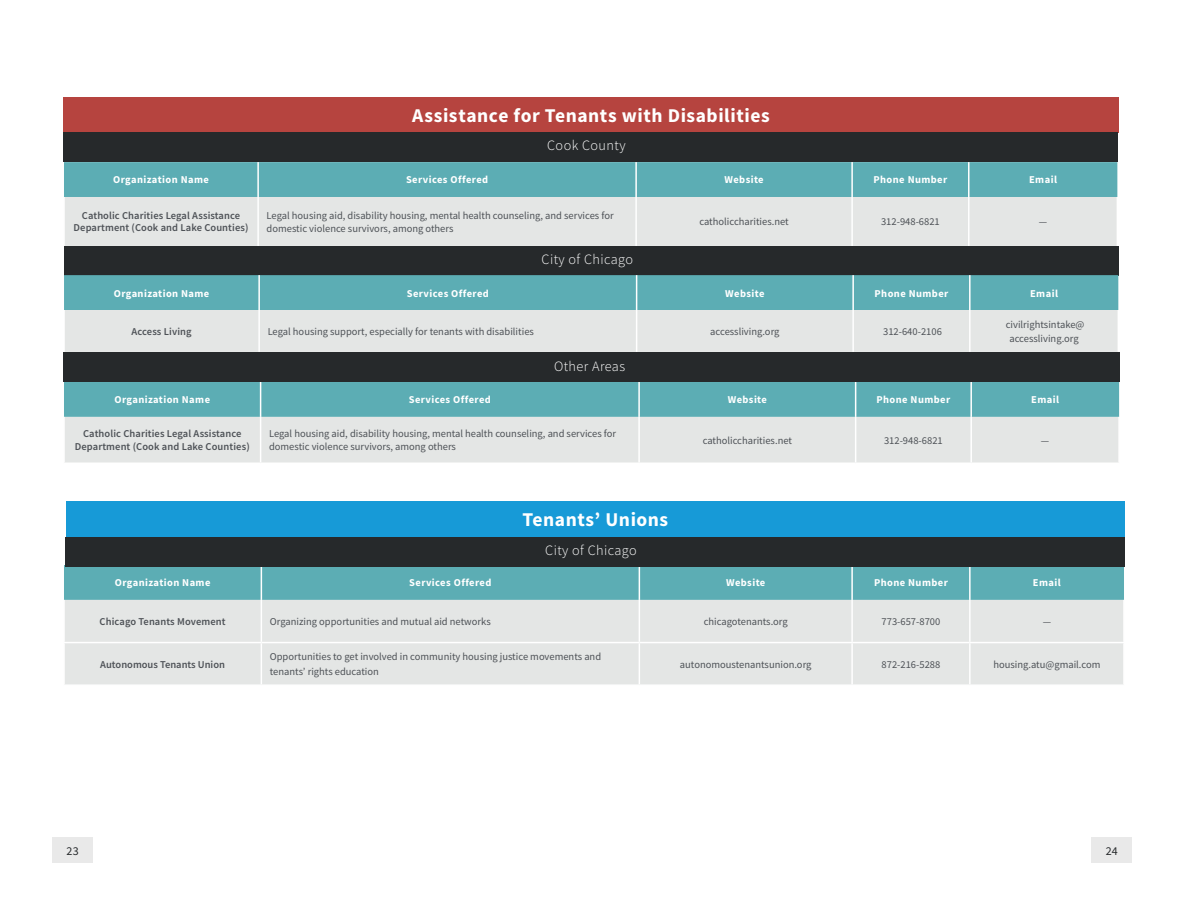
<style>
.page{position:relative;width:1188px;height:918px;background:#fff}
.page>*{position:absolute;margin:0;border:0;box-sizing:border-box;transform-origin:0 0}
._9_Contents_black_So{font:700 19.5px "Source Sans Pro";letter-spacing:.03em;color:#fff}
.t1{font:300 14.25px "Source Sans Pro";letter-spacing:.03em;color:#fff}
._7_Contents_black_C{font:12px "Source Sans Pro";color:#26292b}
._7_Content_gray_Titi{font:10.5px/13.5px "Source Sans Pro";color:#4d5156}
._7_Content_gray_C_Ti{font:10.5px/13.5px "Source Sans Pro";color:#4d5156;text-align:center}
._7_Content_gray_C_Ti-2{font:600 10.5px/12px "Source Sans Pro";letter-spacing:.01em;color:#4d5156;text-align:center}
._7_Content_gray_C_Ti-3{font:700 10.5px "Source Sans Pro";letter-spacing:.04em;color:#fff}
._7_Content_gray_Titi-2{font:700 10.5px "Source Sans Pro";letter-spacing:.04em;color:#fff}
</style>
<div class="page">
<div style="left:52px;top:838px;width:41px;height:25px;background:#e9e9e9"></div>
<div style="left:1091px;top:838px;width:41px;height:25px;background:#e9e9e9"></div>
<div style="left:66px;top:501px;width:1059px;height:35px;background:#179ad7"></div>
<div style="left:64px;top:565px;width:1060px;height:35px;background:#5cadb4"></div>
<div style="left:65px;top:600px;width:1058px;height:84px;background:#e4e6e5"></div>
<hr style="left:851px;top:565px;width:2px;height:35px;background:#fff">
<hr style="left:969px;top:565px;width:2px;height:35px;background:#fff">
<hr style="left:261px;top:600px;width:1px;height:42px;background:#fff">
<hr style="left:261px;top:643px;width:1px;height:41px;background:#fff">
<hr style="left:639px;top:600px;width:1px;height:42px;background:#fff">
<hr style="left:639px;top:643px;width:1px;height:41px;background:#fff">
<hr style="left:851px;top:600px;width:2px;height:42px;background:#fff">
<hr style="left:851px;top:643px;width:2px;height:41px;background:#fff">
<hr style="left:969px;top:600px;width:2px;height:42px;background:#fff">
<hr style="left:969px;top:643px;width:2px;height:41px;background:#fff">
<hr style="left:63px;top:642px;width:198px;height:1px;background:#fff">
<hr style="left:261px;top:642px;width:378px;height:1px;background:#fff">
<hr style="left:639px;top:642px;width:213px;height:1px;background:#fff">
<hr style="left:852px;top:642px;width:118px;height:1px;background:#fff">
<hr style="left:970px;top:642px;width:155px;height:1px;background:#fff">
<hr style="left:261px;top:565px;width:1px;height:35px;background:#fff">
<hr style="left:639px;top:565px;width:1px;height:35px;background:#fff">
<div style="left:65px;top:537px;width:1060px;height:29px;background:#26292b"></div>
<div style="left:63px;top:97px;width:1056px;height:36px;background:#b6443f"></div>
<div style="left:64px;top:162px;width:1053px;height:35px;background:#5cadb4"></div>
<div style="left:65px;top:197px;width:1052px;height:49px;background:#e4e6e5"></div>
<hr style="left:851px;top:162px;width:2px;height:35px;background:#fff">
<hr style="left:968px;top:162px;width:2px;height:35px;background:#fff">
<hr style="left:257px;top:197px;width:2px;height:49px;background:#fff">
<hr style="left:635px;top:197px;width:2px;height:49px;background:#fff">
<hr style="left:851px;top:197px;width:2px;height:49px;background:#fff">
<hr style="left:968px;top:197px;width:2px;height:49px;background:#fff">
<hr style="left:257px;top:162px;width:2px;height:35px;background:#fff">
<hr style="left:635px;top:162px;width:2px;height:35px;background:#fff">
<div style="left:63px;top:133px;width:1054px;height:29px;background:#26292b"></div>
<div style="left:64px;top:247px;width:1054px;height:29px;background:#26292b"></div>
<div style="left:64px;top:275px;width:1054px;height:35px;background:#5cadb4"></div>
<div style="left:65px;top:310px;width:1053px;height:42px;background:#e4e6e5"></div>
<hr style="left:852px;top:275px;width:2px;height:35px;background:#fff">
<hr style="left:969px;top:275px;width:2px;height:35px;background:#fff">
<hr style="left:258px;top:310px;width:2px;height:42px;background:#fff">
<hr style="left:636px;top:310px;width:1px;height:42px;background:#fff">
<hr style="left:852px;top:310px;width:2px;height:42px;background:#fff">
<hr style="left:969px;top:310px;width:2px;height:42px;background:#fff">
<hr style="left:258px;top:275px;width:2px;height:35px;background:#fff">
<hr style="left:636px;top:275px;width:1px;height:35px;background:#fff">
<div style="left:64px;top:382px;width:1055px;height:35px;background:#5cadb4"></div>
<div style="left:65px;top:417px;width:1053px;height:46px;background:#e4e6e5"></div>
<hr style="left:855px;top:382px;width:1px;height:35px;background:#fff">
<hr style="left:970px;top:382px;width:2px;height:35px;background:#fff">
<hr style="left:260px;top:417px;width:1px;height:46px;background:#fff">
<hr style="left:638px;top:417px;width:2px;height:46px;background:#fff">
<hr style="left:855px;top:417px;width:1px;height:46px;background:#fff">
<hr style="left:970px;top:417px;width:2px;height:46px;background:#fff">
<hr style="left:260px;top:382px;width:1px;height:35px;background:#fff">
<hr style="left:638px;top:382px;width:2px;height:35px;background:#fff">
<div style="left:64px;top:352px;width:1056px;height:29px;background:#26292b"></div>
<p class="_9_Contents_black_So" style="left:412px;top:102px;width:359px">Assistance for Tenants with Disabilities</p>
<p class="t1" style="left:547px;top:137px;width:80px">Cook County</p>
<p class="_7_Content_gray_C_Ti-3" style="left:113px;top:173px;width:97px">Organization Name</p>
<p class="_7_Content_gray_Titi-2" style="left:406px;top:173px;width:84px">Services Offered</p>
<p class="_7_Content_gray_C_Ti-3" style="left:724px;top:173px;width:41px">Website</p>
<p class="_7_Content_gray_C_Ti-3" style="left:874px;top:173px;width:75px">Phone Number</p>
<p class="_7_Content_gray_C_Ti-3" style="left:1029px;top:173px;width:29px">Email</p>
<p class="_7_Content_gray_C_Ti-2" style="left:74px;top:210px;width:176px">Catholic Charities Legal Assistance<br>Department (Cook and Lake Counties)</p>
<p class="_7_Content_gray_Titi" style="left:267px;top:208px;width:349px">Legal housing aid, disability housing, mental health counseling, and services for domestic violence survivors, among others</p>
<p class="_7_Content_gray_C_Ti" style="left:699px;top:215px;width:91px">catholiccharities.net</p>
<p class="_7_Content_gray_C_Ti" style="left:881px;top:215px;width:60px">312-948-6821</p>
<p class="_7_Content_gray_C_Ti" style="left:1039px;top:215px;width:10px">—</p>
<p class="t1" style="left:542px;top:251px;width:93px">City of Chicago</p>
<p class="_7_Content_gray_C_Ti-3" style="left:114px;top:286px;width:97px">Organization Name</p>
<p class="_7_Content_gray_Titi-2" style="left:407px;top:286px;width:84px">Services Offered</p>
<p class="_7_Content_gray_C_Ti-3" style="left:725px;top:286px;width:41px">Website</p>
<p class="_7_Content_gray_C_Ti-3" style="left:875px;top:286px;width:75px">Phone Number</p>
<p class="_7_Content_gray_C_Ti-3" style="left:1030px;top:286px;width:29px">Email</p>
<p class="_7_Content_gray_C_Ti-2" style="left:132px;top:325px;width:62px">Access Living</p>
<p class="_7_Content_gray_Titi" style="left:268px;top:325px;width:268px">Legal housing support, especially for tenants with disabilities</p>
<p class="_7_Content_gray_C_Ti" style="left:710px;top:325px;width:71px">accessliving.org</p>
<p class="_7_Content_gray_C_Ti" style="left:883px;top:325px;width:60px">312-640-2106</p>
<p class="_7_Content_gray_C_Ti" style="left:1006px;top:318px;width:80px">civilrightsintake@ accessliving.org</p>
<p class="t1" style="left:554px;top:358px;width:73px">Other Areas</p>
<p class="_7_Content_gray_C_Ti-3" style="left:114px;top:393px;width:97px">Organization Name</p>
<p class="_7_Content_gray_Titi-2" style="left:409px;top:393px;width:84px">Services Offered</p>
<p class="_7_Content_gray_C_Ti-3" style="left:728px;top:393px;width:41px">Website</p>
<p class="_7_Content_gray_C_Ti-3" style="left:877px;top:393px;width:75px">Phone Number</p>
<p class="_7_Content_gray_C_Ti-3" style="left:1031px;top:393px;width:29px">Email</p>
<p class="_7_Content_gray_C_Ti-2" style="left:75px;top:427px;width:176px;line-height:13.5px">Catholic Charities Legal Assistance<br>Department (Cook and Lake Counties)</p>
<p class="_7_Content_gray_Titi" style="left:269px;top:427px;width:349px">Legal housing aid, disability housing, mental health counseling, and services for domestic violence survivors, among others</p>
<p class="_7_Content_gray_C_Ti" style="left:703px;top:433px;width:91px">catholiccharities.net</p>
<p class="_7_Content_gray_C_Ti" style="left:884px;top:433px;width:60px">312-948-6821</p>
<p class="_7_Content_gray_C_Ti" style="left:1041px;top:433px;width:10px">—</p>
<p class="_9_Contents_black_So" style="left:522px;top:506px;width:147px">Tenants’ Unions</p>
<p class="t1" style="left:545px;top:541px;width:93px">City of Chicago</p>
<p class="_7_Content_gray_C_Ti-3" style="left:115px;top:576px;width:97px">Organization Name</p>
<p class="_7_Content_gray_Titi-2" style="left:409px;top:576px;width:84px">Services Offered</p>
<p class="_7_Content_gray_C_Ti-3" style="left:726px;top:576px;width:41px">Website</p>
<p class="_7_Content_gray_C_Ti-3" style="left:874px;top:576px;width:75px">Phone Number</p>
<p class="_7_Content_gray_C_Ti-3" style="left:1033px;top:576px;width:29px">Email</p>
<p class="_7_Content_gray_C_Ti-2" style="left:100px;top:615px;width:128px">Chicago Tenants Movement</p>
<p class="_7_Content_gray_Titi" style="left:270px;top:615px;width:222px">Organizing opportunities and mutual aid networks</p>
<p class="_7_Content_gray_C_Ti" style="left:704px;top:615px;width:85px">chicagotenants.org</p>
<p class="_7_Content_gray_C_Ti" style="left:882px;top:615px;width:60px">773-657-8700</p>
<p class="_7_Content_gray_C_Ti" style="left:1043px;top:615px;width:10px">—</p>
<p class="_7_Content_gray_C_Ti-2" style="left:100px;top:658px;width:126px">Autonomous Tenants Union</p>
<p class="_7_Content_gray_Titi" style="left:270px;top:649px;width:333px;line-height:15px">Opportunities to get involved in community housing justice movements and tenants’ rights education</p>
<p class="_7_Content_gray_C_Ti" style="left:680px;top:658px;width:133px">autonomoustenantsunion.org</p>
<p class="_7_Content_gray_C_Ti" style="left:882px;top:658px;width:60px">872-216-5288</p>
<p class="_7_Content_gray_C_Ti" style="left:993px;top:658px;width:109px">housing.atu@gmail.com</p>
<p class="_7_Contents_black_C" style="left:66px;top:843px;width:14px">23</p>
<p class="_7_Contents_black_C" style="left:1106px;top:843px;width:13px">24</p>
</div>
